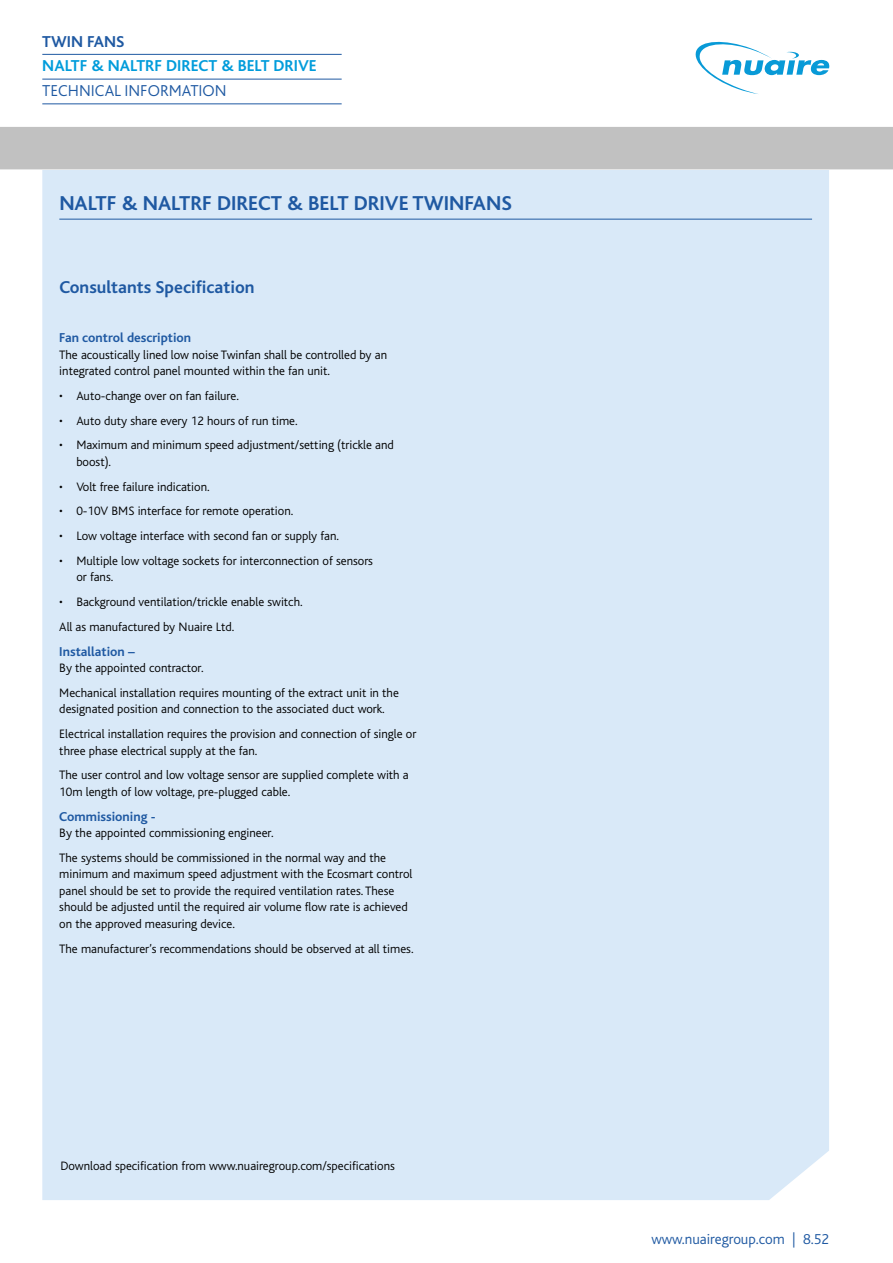
<style>
.page{position:relative;width:893px;height:1263px;background:#fff}
.page>*{position:absolute;margin:0;border:0;box-sizing:border-box;transform-origin:0 0}
.t1{font:700 21px "Bliss";color:#1f59a2}
.t2{font:700 18px "Bliss";color:#1f59a2}
.t3{font:700 16.5px "Bliss";color:#009cdb}
.t4{font:300 16.5px "Bliss";color:#1f59a2}
.t5{font:700 16.5px "Bliss";color:#1f59a2}
.t6{font:300 15px "Bliss";color:#1f59a2}
.t7{font:700 13.5px "Bliss";color:#1f59a2}
.t8{font:300 12.75px/16.5px "Bliss";color:#000}
</style>
<div class="page">
<div style="left:42px;top:169px;width:787px;height:1031px;background:#d9e9f8"></div>
<hr style="left:59px;top:219px;width:753px;height:1px;background:#1f59a2">
<svg style="left:0;top:53px;width:892px;height:116px"></svg>
<svg style="left:692px;top:41px;width:138px;height:53px"></svg>
<hr style="left:42px;top:54px;width:300px;height:1px;background:#1f59a2">
<hr style="left:42px;top:79px;width:300px;height:1px;background:#1f59a2">
<hr style="left:42px;top:103px;width:300px;height:1px;background:#1f59a2">
<p class="t5" style="left:42px;top:35px;width:84px">TWIN FANS</p>
<p class="t3" style="left:42px;top:60px;width:276px">NALTF &amp; NALTRF DIRECT &amp; BELT DRIVE</p>
<p class="t4" style="left:42px;top:84px;width:186px">TECHNICAL INFORMATION</p>
<h1 class="t1" style="left:59px;top:196px;width:454px">NALTF &amp; NALTRF DIRECT &amp; BELT DRIVE TWINFANS</h1>
<h2 class="t2" style="left:59px;top:280px;width:197px">Consultants Specification</h2>
<p class="t7" style="left:59px;top:333px;width:133px">Fan control description</p>
<p class="t8" style="left:59px;top:347px;width:329px">The acoustically lined low noise Twinfan shall be controlled by an integrated control panel mounted within the fan unit.</p>
<p class="t8" style="left:59px;top:389px;width:181px">• Auto-change over on fan failure.</p>
<p class="t8" style="left:59px;top:413px;width:240px">• Auto duty share every 12 hours of run time.</p>
<p class="t8" style="left:76px;top:438px;width:319px;text-indent:-17px">• Maximum and minimum speed adjustment/setting (trickle and boost).</p>
<p class="t8" style="left:59px;top:479px;width:152px">• Volt free failure indication.</p>
<p class="t8" style="left:59px;top:504px;width:235px">• 0-10V BMS interface for remote operation.</p>
<p class="t8" style="left:59px;top:529px;width:281px">• Low voltage interface with second fan or supply fan.</p>
<p class="t8" style="left:76px;top:554px;width:298px;text-indent:-17px">• Multiple low voltage sockets for interconnection of sensors or fans.</p>
<p class="t8" style="left:59px;top:591px;width:245px;line-height:24.8px">• Background ventilation/trickle enable switch.<br>All as manufactured by Nuaire Ltd.</p>
<p class="t7" style="left:59px;top:646px;width:77px">Installation –</p>
<p class="t8" style="left:59px;top:657px;width:341px;line-height:24.8px">By the appointed contractor.<br>Mechanical installation requires mounting of the extract unit in the</p>
<p class="t8" style="left:59px;top:698px;width:358px;line-height:24.8px">designated position and connection to the associated duct work.<br>Electrical installation requires the provision and connection of single or</p>
<p class="t8" style="left:59px;top:739px;width:351px;line-height:24.8px">three phase electrical supply at the fan.<br>The user control and low voltage sensor are supplied complete with a</p>
<p class="t8" style="left:59px;top:785px;width:232px">10m length of low voltage, pre-plugged cable.</p>
<p class="t7" style="left:59px;top:811px;width:98px">Commissioning -</p>
<p class="t8" style="left:59px;top:822px;width:328px;line-height:24.8px">By the appointed commissioning engineer.<br>The systems should be commissioned in the normal way and the</p>
<p class="t8" style="left:59px;top:867px;width:355px">minimum and maximum speed adjustment with the Ecosmart control panel should be set to provide the required ventilation rates. These should be adjusted until the required air volume flow rate is achieved on the approved measuring device.</p>
<p class="t8" style="left:59px;top:941px;width:356px">The manufacturer’s recommendations should be observed at all times.</p>
<p class="t8" style="left:61px;top:1159px;width:336px">Download specification from www.nuairegroup.com/specifications</p>
<p class="t6" style="left:651px;top:1234px;width:179px">www.nuairegroup.com | 8.52</p>
</div>
